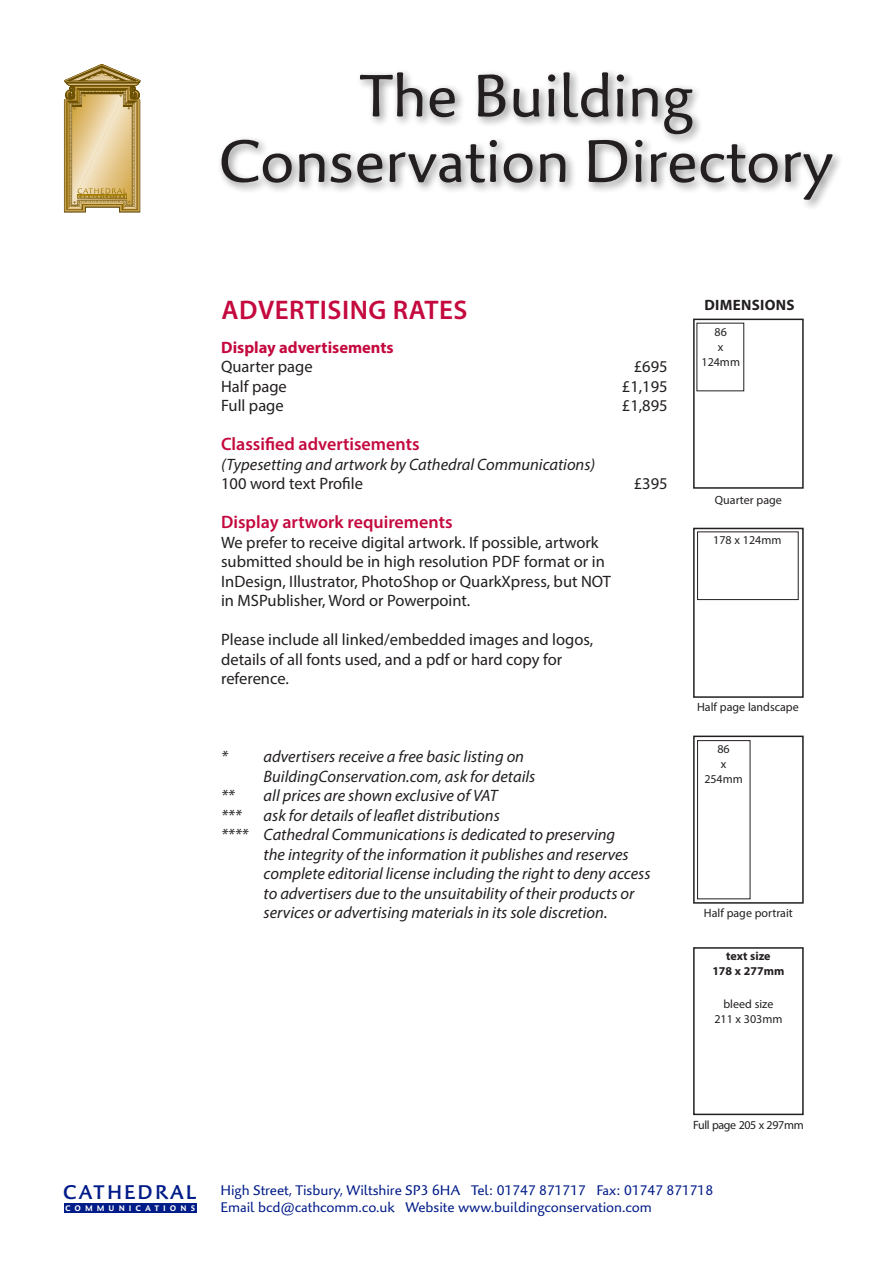
<style>
.page{position:relative;width:893px;height:1263px;background:#fff}
.page>*{position:absolute;margin:0;border:0;box-sizing:border-box;transform-origin:0 0}
.t1{font:61.35px/65.4px "Palatino Sans LT Pro";color:#231f20;text-align:center}
.t2{font:600 27px "Myriad Pro";letter-spacing:.02em;color:#c4093e}
.t3{font:500 20.25px "Palatino Sans W02";letter-spacing:.09em;color:#001c88}
.t4{font:600 18px "Myriad Pro";color:#c4093e}
.t5{font:italic 16.5px "Myriad Pro";color:#231f20}
.t6{font:16.5px/19.5px "Myriad Pro";color:#231f20}
.t7{font:700 16.5px "Myriad Pro";color:#c4093e}
.t8{font:700 15px "Myriad Pro";letter-spacing:.02em;color:#231f20}
.t9{font:14.25px/17.5px "Palatino Sans LT Pro";letter-spacing:-.005em;color:#001c88}
.t10{font:12px/15px "Myriad Pro";color:#231f20;text-align:center}
.t11{font:700 12px/15px "Myriad Pro";color:#231f20;text-align:center}
.t12{font:12px "Myriad Pro";letter-spacing:-.03em;color:#231f20}
.t13{font:700 8.25px "Palatino Sans W02";letter-spacing:.495em;color:#fff}
</style>
<div class="page">
<div style="left:217px;top:68px;width:626px;height:143px;background:#231f20;opacity:.5"></div>
<div style="left:64px;top:1203px;width:132px;height:9px;background:#001c88"></div>
<svg style="left:64px;top:64px;width:77px;height:149px;background:#ccb278"></svg>
<div style="left:693px;top:528px;width:111px;height:170px;border:2px solid #231f20"></div>
<div style="left:697px;top:531px;width:102px;height:69px;border:1px solid #231f20"></div>
<div style="left:693px;top:319px;width:111px;height:170px;border:2px solid #231f20"></div>
<div style="left:693px;top:735px;width:111px;height:169px;border:2px solid #231f20"></div>
<div style="left:697px;top:740px;width:53px;height:159px;border:1px solid #231f20"></div>
<div style="left:693px;top:947px;width:111px;height:168px;border:2px solid #231f20"></div>
<h1 class="t1" style="left:218px;top:63px;width:617px">The Building<br>Conservation Directory</h1>
<h2 class="t2" style="left:221px;top:292px;width:248px">ADVERTISING RATES</h2>
<p class="t8" style="left:704px;top:295px;width:92px">DIMENSIONS</p>
<p class="t7" style="left:221px;top:336px;width:174px">Display advertisements</p>
<p class="t6" style="left:221px;top:356px;width:93px">Quarter page</p>
<p class="t6" style="left:634px;top:356px;width:35px">£695</p>
<p class="t6" style="left:221px;top:376px;width:67px">Half page</p>
<p class="t6" style="left:622px;top:376px;width:47px">£1,195</p>
<p class="t6" style="left:221px;top:396px;width:64px">Full page</p>
<p class="t6" style="left:622px;top:396px;width:47px">£1,895</p>
<p class="t4" style="left:221px;top:433px;width:200px">Classified advertisements</p>
<p class="t5" style="left:221px;top:454px;width:376px">(Typesetting and artwork by Cathedral Communications)</p>
<p class="t6" style="left:221px;top:473px;width:143px">100 word text Profile</p>
<p class="t6" style="left:634px;top:473px;width:35px">£395</p>
<p class="t4" style="left:221px;top:511px;width:233px">Display artwork requirements</p>
<p class="t6" style="left:221px;top:532px;width:391px">We prefer to receive digital artwork. If possible, artwork submitted should be in high resolution PDF format or in InDesign, Illustrator, PhotoShop or QuarkXpress, but NOT in MSPublisher, Word or Powerpoint.</p>
<p class="t6" style="left:221px;top:630px;width:374px">Please include all linked/embedded images and logos, details of all fonts used, and a pdf or hard copy for reference.</p>
<p class="t5" style="left:221px;top:746px;width:304px">* advertisers receive a free basic listing on</p>
<p class="t5" style="left:264px;top:766px;width:273px">BuildingConservation.com, ask for details</p>
<p class="t5" style="left:221px;top:785px;width:15px">**</p>
<p class="t5" style="left:264px;top:785px;width:235px">all prices are shown exclusive of VAT</p>
<p class="t5" style="left:221px;top:805px;width:22px">***</p>
<p class="t5" style="left:264px;top:805px;width:238px">ask for details of leaflet distributions</p>
<p class="t5" style="left:221px;top:824px;width:396px">**** Cathedral Communications is dedicated to preserving</p>
<p class="t5" style="left:264px;top:844px;width:367px">the integrity of the information it publishes and reserves</p>
<p class="t5" style="left:264px;top:863px;width:388px">complete editorial license including the right to deny access</p>
<p class="t5" style="left:264px;top:883px;width:372px">to advertisers due to the unsuitability of their products or</p>
<p class="t5" style="left:264px;top:902px;width:345px">services or advertising materials in its sole discretion.</p>
<p class="t10" style="left:701px;top:324px;width:40px">86<br>x<br>124mm</p>
<p class="t10" style="left:715px;top:492px;width:68px">Quarter page</p>
<p class="t10" style="left:713px;top:532px;width:70px">178 x 124mm</p>
<p class="t10" style="left:697px;top:699px;width:103px">Half page landscape</p>
<p class="t10" style="left:704px;top:741px;width:40px">86<br>x<br>254mm</p>
<p class="t10" style="left:704px;top:905px;width:90px">Half page portrait</p>
<p class="t11" style="left:712px;top:948px;width:74px">text size<br>178 x 277mm</p>
<p class="t10" style="left:714px;top:996px;width:70px">bleed size<br>211 x 303mm</p>
<p class="t3" style="left:63px;top:1180px;width:135px">CATHEDRAL</p>
<p class="t13" style="left:65px;top:1203px;width:132px">COMMUNICATIONS</p>
<p class="t12" style="left:693px;top:1117px;width:112px">Full page 205 x 297mm</p>
<p class="t9" style="left:220px;top:1181px;width:494px">High Street, Tisbury, Wiltshire SP3 6HA Tel: 01747 871717 Fax: 01747 871718<br>Email bcd@cathcomm.co.uk Website www.buildingconservation.com</p>
</div>
